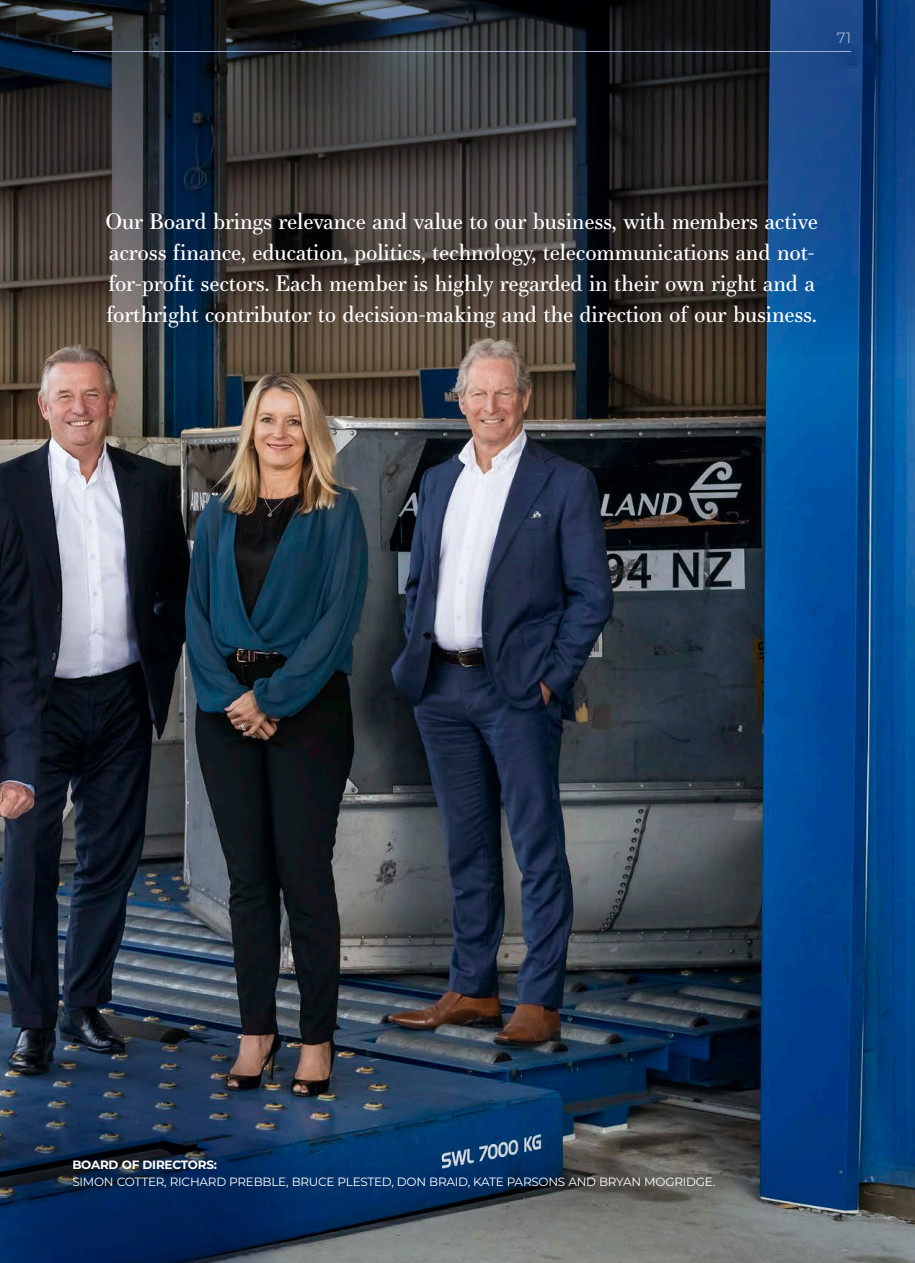
<style>
.page{position:relative;width:915px;height:1263px;background:#fff}
.page>*{position:absolute;margin:0;border:0;box-sizing:border-box;transform-origin:0 0}
.t1{font:21.6px/31px "Essonnes Text";letter-spacing:-.01em;color:#fff}
.t2{font:15px "Montserrat";color:#a9aecf}
.t3{font:12px "Montserrat";letter-spacing:-.02em;color:#fff}
.t4{font:700 12px "Montserrat";letter-spacing:-.02em;color:#fff}
</style>
<div class="page">
<img style="left:0;top:357px;width:914px;height:906px">
<svg style="left:0;top:0;width:914px;height:357px;background:#2d353f"></svg>
<img style="left:0;top:999px;width:317px;height:264px">
<hr style="left:72px;top:51px;width:778px;height:1px;background:#a9aecf">
<p class="t2" style="left:836px;top:27px;width:16px">71</p>
<p class="t1" style="left:105px;top:206px;width:713px">Our Board brings relevance and value to our business, with members active across finance, education, politics, technology, telecommunications and not&shy;for-profit sectors. Each member is highly regarded in their own right and a forthright contributor to decision-making and the direction of our business.</p>
<p class="t4" style="left:72px;top:1156px;width:146px">BOARD OF DIRECTORS:</p>
<p class="t3" style="left:72px;top:1173px;width:644px">SIMON COTTER, RICHARD PREBBLE, BRUCE PLESTED, DON BRAID, KATE PARSONS AND BRYAN MOGRIDGE.</p>
</div>
